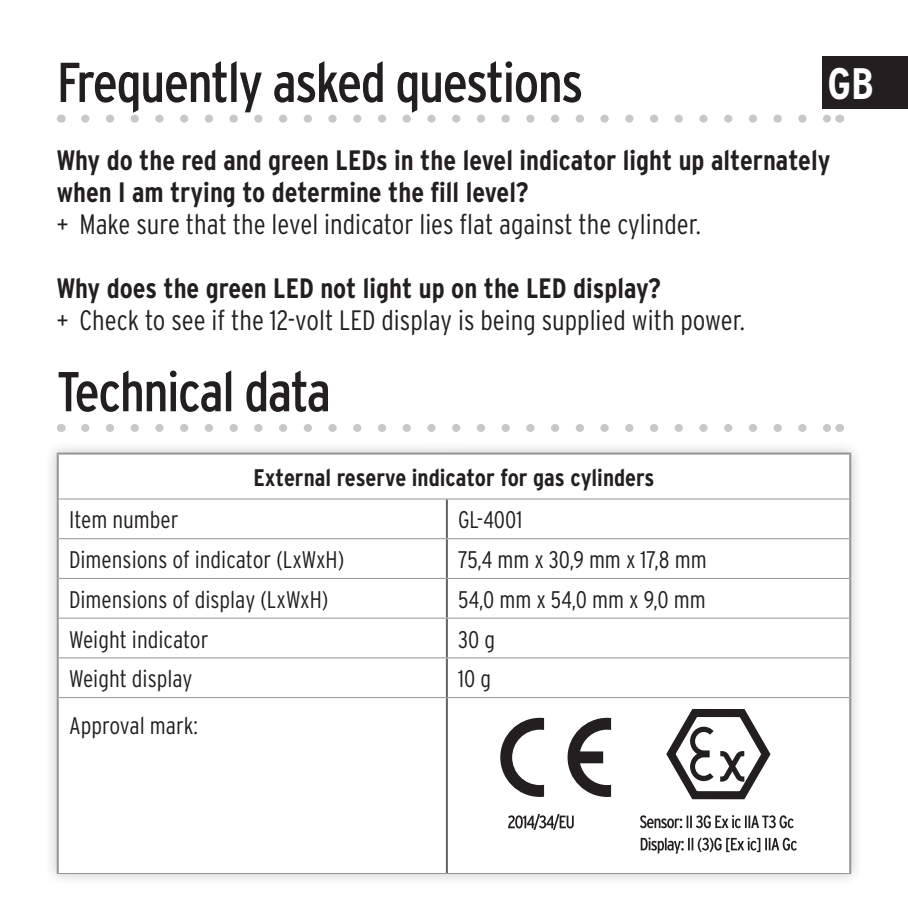
<style>
.page{position:relative;width:908px;height:908px;background:#fff}
.page>*{position:absolute;margin:0;border:0;box-sizing:border-box;transform-origin:0 0}
.t1{font:condensed 56px "Interstate";letter-spacing:-.025em;color:#231f20}
.t2{font:700 condensed 44px "Interstate";color:#fff}
.t3{font:700 condensed 28px/32px "Interstate";color:#231f20}
.t4{font:300 28px "Interstate Condensed";color:#231f20}
.t5{font:300 24px "Interstate Condensed";color:#231f20}
.t6{font:700 condensed 24px "Interstate";color:#231f20}
</style>
<div class="page">
<svg style="left:85px;top:115px;width:741px;height:8px"></svg>
<svg style="left:85px;top:424px;width:741px;height:7px"></svg>
<div style="left:44px;top:440px;width:819px;height:446px;background:#231f20;opacity:.25"></div>
<svg style="left:59px;top:454px;width:789px;height:418px"></svg>
<hr style="left:57px;top:452px;width:389px;height:2px;background:#939598">
<hr style="left:57px;top:454px;width:2px;height:44px;background:#939598">
<hr style="left:446px;top:452px;width:404px;height:2px;background:#939598">
<hr style="left:848px;top:454px;width:2px;height:44px;background:#939598">
<hr style="left:57px;top:498px;width:2px;height:40px;background:#939598">
<hr style="left:848px;top:498px;width:2px;height:40px;background:#939598">
<hr style="left:57px;top:538px;width:2px;height:40px;background:#939598">
<hr style="left:848px;top:538px;width:2px;height:40px;background:#939598">
<hr style="left:57px;top:578px;width:2px;height:40px;background:#939598">
<hr style="left:848px;top:578px;width:2px;height:40px;background:#939598">
<hr style="left:57px;top:618px;width:2px;height:39px;background:#939598">
<hr style="left:848px;top:618px;width:2px;height:39px;background:#939598">
<hr style="left:57px;top:657px;width:2px;height:40px;background:#939598">
<hr style="left:848px;top:657px;width:2px;height:40px;background:#939598">
<hr style="left:57px;top:697px;width:2px;height:175px;background:#939598">
<hr style="left:848px;top:697px;width:2px;height:175px;background:#939598">
<hr style="left:445px;top:499px;width:2px;height:39px;background:#636366">
<hr style="left:445px;top:539px;width:2px;height:38px;background:#636366">
<hr style="left:445px;top:578px;width:2px;height:39px;background:#636366">
<hr style="left:445px;top:618px;width:2px;height:39px;background:#636366">
<hr style="left:445px;top:658px;width:2px;height:38px;background:#636366">
<hr style="left:445px;top:697px;width:2px;height:175px;background:#636366">
<hr style="left:59px;top:498px;width:387px;height:1px;background:#939598">
<hr style="left:446px;top:498px;width:402px;height:1px;background:#939598">
<hr style="left:59px;top:537px;width:387px;height:2px;background:#939598">
<hr style="left:446px;top:537px;width:402px;height:2px;background:#939598">
<hr style="left:59px;top:577px;width:387px;height:2px;background:#939598">
<hr style="left:446px;top:577px;width:402px;height:2px;background:#939598">
<hr style="left:59px;top:617px;width:387px;height:1px;background:#939598">
<hr style="left:446px;top:617px;width:402px;height:1px;background:#939598">
<hr style="left:59px;top:657px;width:387px;height:1px;background:#939598">
<hr style="left:446px;top:657px;width:402px;height:1px;background:#939598">
<hr style="left:59px;top:696px;width:387px;height:2px;background:#939598">
<hr style="left:446px;top:696px;width:402px;height:2px;background:#939598">
<hr style="left:57px;top:872px;width:389px;height:1px;background:#939598">
<hr style="left:446px;top:872px;width:404px;height:1px;background:#939598">
<svg style="left:661px;top:704px;width:113px;height:101px"></svg>
<svg style="left:640px;top:837px;width:156px;height:16px"></svg>
<svg style="left:639px;top:814px;width:154px;height:13px"></svg>
<svg style="left:567px;top:717px;width:43px;height:79px"></svg>
<svg style="left:500px;top:717px;width:44px;height:79px"></svg>
<svg style="left:508px;top:813px;width:65px;height:16px"></svg>
<div style="left:822px;top:57px;width:85px;height:52px;background:#231f20"></div>
<h1 class="t1" style="left:57px;top:51px;width:527px">Frequently asked questions</h1>
<p class="t3" style="left:57px;top:144px;width:774px">Why do the red and green LEDs in the level indicator light up alternately when I am trying to determine the fill level?</p>
<p class="t4" style="left:57px;top:208px;width:645px">+ Make sure that the level indicator lies flat against the cylinder.</p>
<p class="t3" style="left:57px;top:272px;width:605px">Why does the green LED not light up on the LED display?</p>
<p class="t4" style="left:57px;top:304px;width:689px">+ Check to see if the 12-volt LED display is being supplied with power.</p>
<h1 class="t1" style="left:57px;top:360px;width:276px">Technical data</h1>
<h2 class="t2" style="left:827px;top:59px;width:48px">GB</h2>
<p class="t6" style="left:253px;top:464px;width:402px">External reserve indicator for gas cylinders</p>
<p class="t5" style="left:69px;top:506px;width:111px">Item number</p>
<p class="t5" style="left:458px;top:506px;width:66px">GL-4001</p>
<p class="t5" style="left:69px;top:546px;width:276px">Dimensions of indicator (LxWxH)</p>
<p class="t5" style="left:458px;top:546px;width:250px">75,4 mm x 30,9 mm x 17,8 mm</p>
<p class="t5" style="left:69px;top:585px;width:260px">Dimensions of display (LxWxH)</p>
<p class="t5" style="left:458px;top:585px;width:249px">54,0 mm x 54,0 mm x 9,0 mm</p>
<p class="t5" style="left:69px;top:625px;width:141px">Weight indicator</p>
<p class="t5" style="left:458px;top:625px;width:38px">30 g</p>
<p class="t5" style="left:69px;top:665px;width:125px">Weight display</p>
<p class="t5" style="left:458px;top:665px;width:34px">10 g</p>
<p class="t5" style="left:69px;top:711px;width:130px">Approval mark:</p>
</div>
